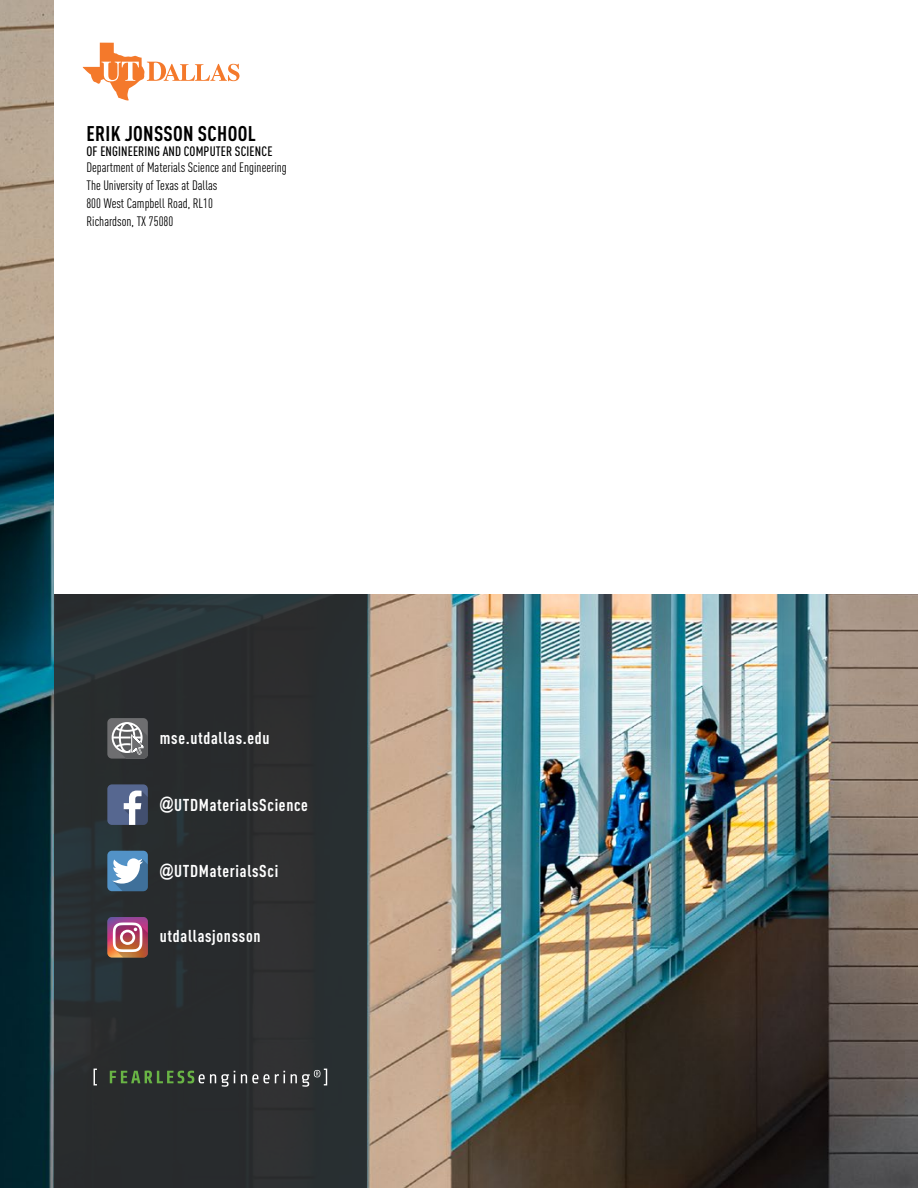
<style>
.page{position:relative;width:918px;height:1188px;background:#fff}
.page>*{position:absolute;margin:0;border:0;box-sizing:border-box;transform-origin:0 0}
.t1{font:700 condensed 21px "DIN Pro";letter-spacing:.015em;color:#000}
.t2{font:700 condensed 16.95px "DIN Pro";letter-spacing:.04em;color:#fff}
.t3{font:condensed 13.5px/18px "DIN Pro";color:#000}
.t4{font:500 condensed 13.5px "DIN Pro";letter-spacing:.01em;color:#000}
.s1{font-family:"Arial Narrow";font-stretch:normal}
</style>
<div class="page">
<img style="left:0;top:0;width:918px;height:1188px">
<div style="left:54px;top:0;width:864px;height:594px;background:#fff"></div>
<div style="left:54px;top:594px;width:313px;height:594px;background:linear-gradient(to right,#282e31,#2b2e2f)"></div>
<svg style="left:83px;top:43px;width:157px;height:58px"></svg>
<svg style="left:94px;top:1069px;width:3px;height:16px"></svg>
<svg style="left:110px;top:1071px;width:125px;height:16px"></svg>
<svg style="left:241px;top:1071px;width:44px;height:12px"></svg>
<svg style="left:291px;top:1069px;width:36px;height:18px"></svg>
<div style="left:107px;top:718px;width:41px;height:41px;background:#6e6e70;border-radius:5px"></div>
<svg style="left:110px;top:721px;width:38px;height:38px"></svg>
<div style="left:107px;top:784px;width:41px;height:41px;background:#566790;border-radius:5px"></div>
<svg style="left:124px;top:791px;width:24px;height:34px"></svg>
<div style="left:107px;top:851px;width:41px;height:40px;background:#5292c7;border-radius:5px"></div>
<svg style="left:112px;top:858px;width:36px;height:33px"></svg>
<img style="left:107px;top:917px;width:41px;height:41px">
<svg style="left:113px;top:923px;width:35px;height:35px"></svg>
<h1 class="t1" style="left:87px;top:121px;width:171px">ERIK JONSSON SCHOOL</h1>
<p class="t4" style="left:87px;top:143px;width:187px">OF ENGINEERING AND COMPUTER SCIENCE</p>
<p class="t3" style="left:86px;top:158px;width:202px">Department of Materials Science and Engineering The University of Texas at Dallas<br>800 West Campbell Road, RL10<br>Richardson, TX 75080</p>
<p class="t2" style="left:160px;top:727px;width:111px">mse.utdallas.edu</p>
<p class="t2" style="left:160px;top:795px;width:150px"><span class="s1">@</span>UTDMaterialsScience</p>
<p class="t2" style="left:160px;top:861px;width:120px"><span class="s1">@</span>UTDMaterialsSci</p>
<p class="t2" style="left:160px;top:926px;width:102px">utdallasjonsson</p>
</div>
